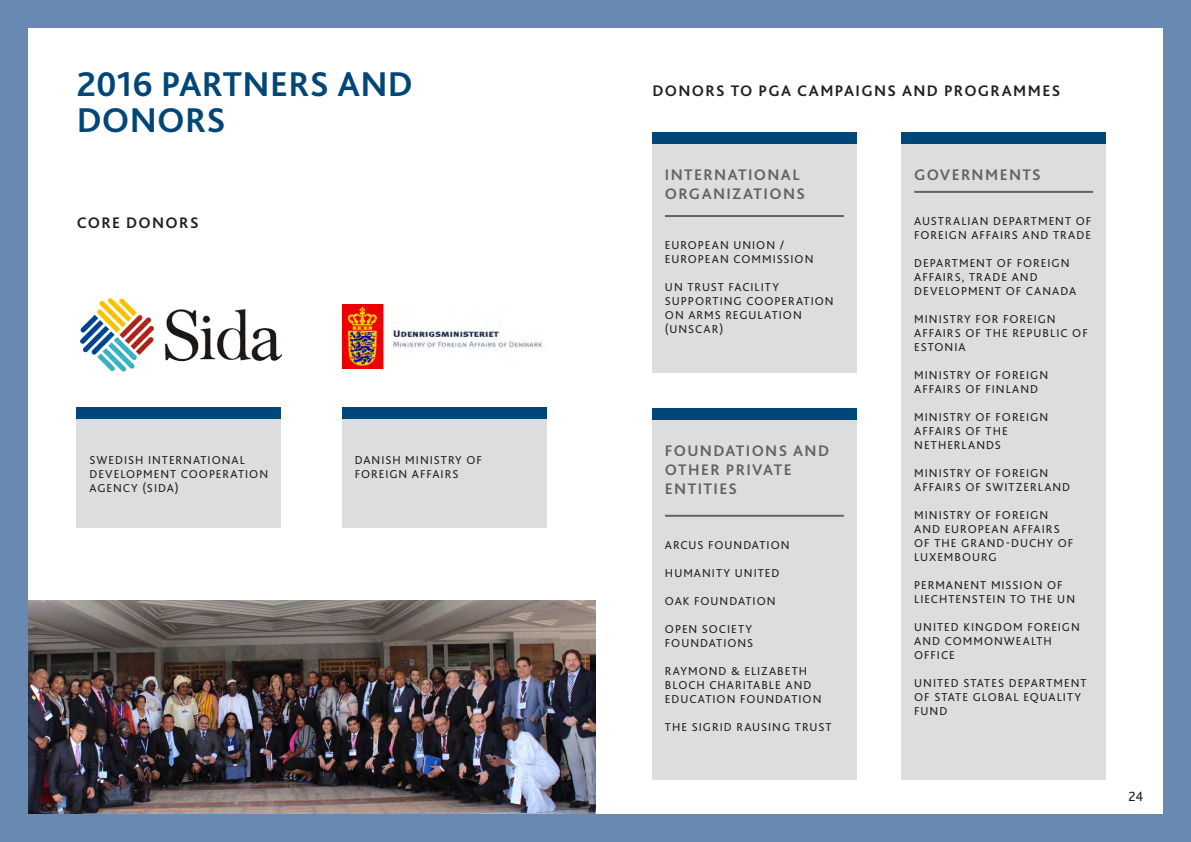
<style>
.page{position:relative;width:1191px;height:842px;background:#6789b2}
.page>*{position:absolute;margin:0;border:0;box-sizing:border-box;transform-origin:0 0}
.Sub_Title{font:700 36px "Bliss 2";letter-spacing:.005em;color:#004679}
.Headline{font:700 16px/19.2px "Bliss 2";letter-spacing:.085em;color:#636366}
.Headline-2{font:700 16px "Bliss 2";letter-spacing:.085em;color:#231f20}
.t1{font:14px "Bliss 2";color:#231f20}
.Headline-3{font:12px/14px "Bliss 2";letter-spacing:.085em;color:#231f20}
</style>
<div class="page">
<div style="left:28px;top:28px;width:1134px;height:786px;background:#fff"></div>
<img style="left:80px;top:298px;width:201px;height:74px">
<img style="left:342px;top:304px;width:200px;height:64px">
<img style="left:28px;top:600px;width:567px;height:214px">
<div style="left:652px;top:144px;width:204px;height:228px;background:#dcdddf"></div>
<div style="left:652px;top:132px;width:204px;height:12px;background:#004679"></div>
<hr style="left:665px;top:215px;width:179px;height:2px;background:#636366">
<div style="left:901px;top:144px;width:204px;height:636px;background:#dcdddf"></div>
<div style="left:901px;top:132px;width:204px;height:12px;background:#004679"></div>
<hr style="left:914px;top:191px;width:179px;height:2px;background:#636366">
<div style="left:652px;top:420px;width:204px;height:360px;background:#dcdddf"></div>
<div style="left:652px;top:408px;width:204px;height:12px;background:#004679"></div>
<hr style="left:665px;top:515px;width:179px;height:2px;background:#636366">
<div style="left:342px;top:419px;width:204px;height:109px;background:#dcdddf"></div>
<div style="left:342px;top:408px;width:204px;height:11px;background:#004679"></div>
<div style="left:77px;top:419px;width:204px;height:109px;background:#dcdddf"></div>
<div style="left:77px;top:408px;width:204px;height:11px;background:#004679"></div>
<p class="Sub_Title" style="left:77px;top:62px;width:338px">2016 PARTNERS AND</p>
<p class="Sub_Title" style="left:77px;top:98px;width:150px">DONORS</p>
<p class="Headline-2" style="left:77px;top:213px;width:123px">CORE DONORS</p>
<p class="Headline-3" style="left:89px;top:453px;width:180px">SWEDISH INTERNATIONAL<br>DEVELOPMENT COOPERATION<br>AGENCY (SIDA)</p>
<p class="Headline-3" style="left:355px;top:453px;width:129px">DANISH MINISTRY OF<br>FOREIGN AFFAIRS</p>
<p class="Headline-2" style="left:652px;top:81px;width:409px">DONORS TO PGA CAMPAIGNS AND PROGRAMMES</p>
<p class="Headline" style="left:665px;top:165px;width:142px">INTERNATIONAL<br>ORGANIZATIONS</p>
<p class="Headline-3" style="left:665px;top:238px;width:150px">EUROPEAN UNION /<br>EUROPEAN COMMISSION</p>
<p class="Headline-3" style="left:665px;top:280px;width:170px">UN TRUST FACILITY<br>SUPPORTING COOPERATION<br>ON ARMS REGULATION (UNSCAR)</p>
<p class="Headline" style="left:665px;top:441px;width:166px">FOUNDATIONS AND<br>OTHER PRIVATE<br>ENTITIES</p>
<p class="Headline-3" style="left:665px;top:538px;width:126px">ARCUS FOUNDATION</p>
<p class="Headline-3" style="left:665px;top:566px;width:116px">HUMANITY UNITED</p>
<p class="Headline-3" style="left:665px;top:594px;width:112px">OAK FOUNDATION</p>
<p class="Headline-3" style="left:665px;top:622px;width:90px">OPEN SOCIETY<br>FOUNDATIONS</p>
<p class="Headline-3" style="left:665px;top:664px;width:158px">RAYMOND &amp; ELIZABETH<br>BLOCH CHARITABLE AND<br>EDUCATION FOUNDATION</p>
<p class="Headline-3" style="left:665px;top:720px;width:168px">THE SIGRID RAUSING TRUST</p>
<p class="Headline" style="left:914px;top:165px;width:128px">GOVERNMENTS</p>
<p class="Headline-3" style="left:914px;top:214px;width:178px">AUSTRALIAN DEPARTMENT OF<br>FOREIGN AFFAIRS AND TRADE</p>
<p class="Headline-3" style="left:914px;top:256px;width:164px">DEPARTMENT OF FOREIGN<br>AFFAIRS, TRADE AND<br>DEVELOPMENT OF CANADA</p>
<p class="Headline-3" style="left:914px;top:312px;width:175px">MINISTRY FOR FOREIGN<br>AFFAIRS OF THE REPUBLIC OF<br>ESTONIA</p>
<p class="Headline-3" style="left:914px;top:368px;width:135px">MINISTRY OF FOREIGN<br>AFFAIRS OF FINLAND</p>
<p class="Headline-3" style="left:914px;top:410px;width:135px">MINISTRY OF FOREIGN<br>AFFAIRS OF THE<br>NETHERLANDS</p>
<p class="Headline-3" style="left:914px;top:466px;width:158px">MINISTRY OF FOREIGN<br>AFFAIRS OF SWITZERLAND</p>
<p class="Headline-3" style="left:914px;top:508px;width:161px">MINISTRY OF FOREIGN<br>AND EUROPEAN AFFAIRS<br>OF THE GRAND-DUCHY OF<br>LUXEMBOURG</p>
<p class="Headline-3" style="left:914px;top:578px;width:162px">PERMANENT MISSION OF<br>LIECHTENSTEIN TO THE UN</p>
<p class="Headline-3" style="left:914px;top:620px;width:167px">UNITED KINGDOM FOREIGN<br>AND COMMONWEALTH<br>OFFICE</p>
<p class="Headline-3" style="left:914px;top:676px;width:174px">UNITED STATES DEPARTMENT<br>OF STATE GLOBAL EQUALITY<br>FUND</p>
<p class="t1" style="left:1128px;top:788px;width:16px">24</p>
</div>
